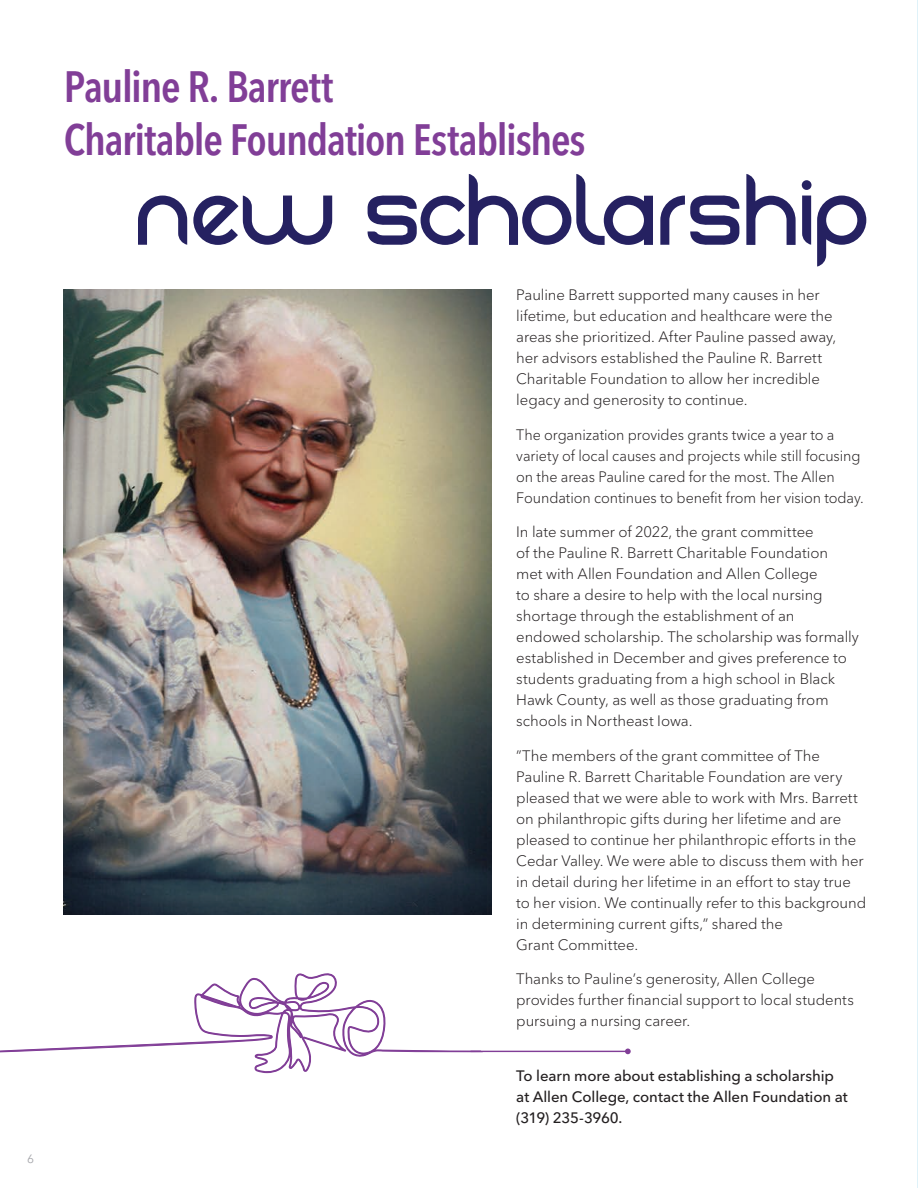
<style>
.page{position:relative;width:918px;height:1188px;background:#fff}
.page>*{position:absolute;margin:0;border:0;box-sizing:border-box;transform-origin:0 0}
.t1{font:600 condensed 43.5px/52.5px "Avenir Next LT Pro";letter-spacing:-.03em;color:#813e97}
.t2{font:300 15px/21px "Avenir Next LT Pro";letter-spacing:-.005em;color:#231f20}
.t3{font:300 15px/21px "Avenir Next LT Pro";letter-spacing:-.005em;color:#231f20;scale:.96 1}
.t4{font:500 15px/21px "Avenir Next LT Pro";letter-spacing:-.005em;color:#231f20}
.t5{font:12px "Avenir Next LT Pro";color:#a5a6aa}
</style>
<div class="page">
<hr style="left:917px;top:0;width:1px;height:1188px;background:#dff2f9">
<img style="left:64px;top:289px;width:428px;height:625px">
<svg style="left:802px;top:196px;width:9px;height:49px"></svg>
<div style="left:802px;top:180px;width:10px;height:10px;background:#252161;border-radius:50%"></div>
<svg style="left:138px;top:196px;width:49px;height:49px"></svg>
<svg style="left:660px;top:195px;width:79px;height:50px"></svg>
<svg style="left:193px;top:196px;width:139px;height:49px"></svg>
<svg style="left:746px;top:174px;width:50px;height:71px"></svg>
<svg style="left:368px;top:174px;width:285px;height:71px"></svg>
<svg style="left:817px;top:196px;width:49px;height:71px"></svg>
<svg style="left:0;top:973px;width:484px;height:100px"></svg>
<hr style="left:471px;top:1051px;width:157px;height:1px;background:#813e97">
<svg style="left:625px;top:1049px;width:6px;height:5px"></svg>
<h1 class="t1" style="left:64px;top:61px;width:523px">Pauline R. Barrett<br>Charitable Foundation Establishes</h1>
<p class="t5" style="left:27px;top:1152px;width:8px">6</p>
<p class="t2" style="left:516px;top:285px;width:321px">Pauline Barrett supported many causes in her lifetime, but education and healthcare were the areas she prioritized. After Pauline passed away, her advisors established the Pauline R. Barrett Charitable Foundation to allow her incredible legacy and generosity to continue.</p>
<p class="t3" style="left:516px;top:424px;width:364px">The organization provides grants twice a year to a variety of local causes and projects while still focusing on the areas Pauline cared for the most. The Allen Foundation continues to benefit from her vision today.</p>
<p class="t2" style="left:516px;top:522px;width:344px">In late summer of 2022, the grant committee<br>of the Pauline R. Barrett Charitable Foundation<br>met with Allen Foundation and Allen College<br>to share a desire to help with the local nursing shortage through the establishment of an endowed scholarship. The scholarship was formally established in December and gives preference to students graduating from a high school in Black Hawk County, as well as those graduating from schools in Northeast Iowa.</p>
<p class="t2" style="left:516px;top:745px;width:352px">”The members of the grant committee of The Pauline R. Barrett Charitable Foundation are very pleased that we were able to work with Mrs. Barrett on philanthropic gifts during her lifetime and are pleased to continue her philanthropic efforts in the Cedar Valley. We were able to discuss them with her in detail during her lifetime in an effort to stay true to her vision. We continually refer to this background in determining current gifts,” shared the<br>Grant Committee.</p>
<p class="t2" style="left:516px;top:969px;width:339px">Thanks to Pauline’s generosity, Allen College provides further financial support to local students pursuing a nursing career.</p>
<p class="t4" style="left:516px;top:1065px;width:333px">To learn more about establishing a scholarship at Allen College, contact the Allen Foundation at (319) 235-3960.</p>
</div>
